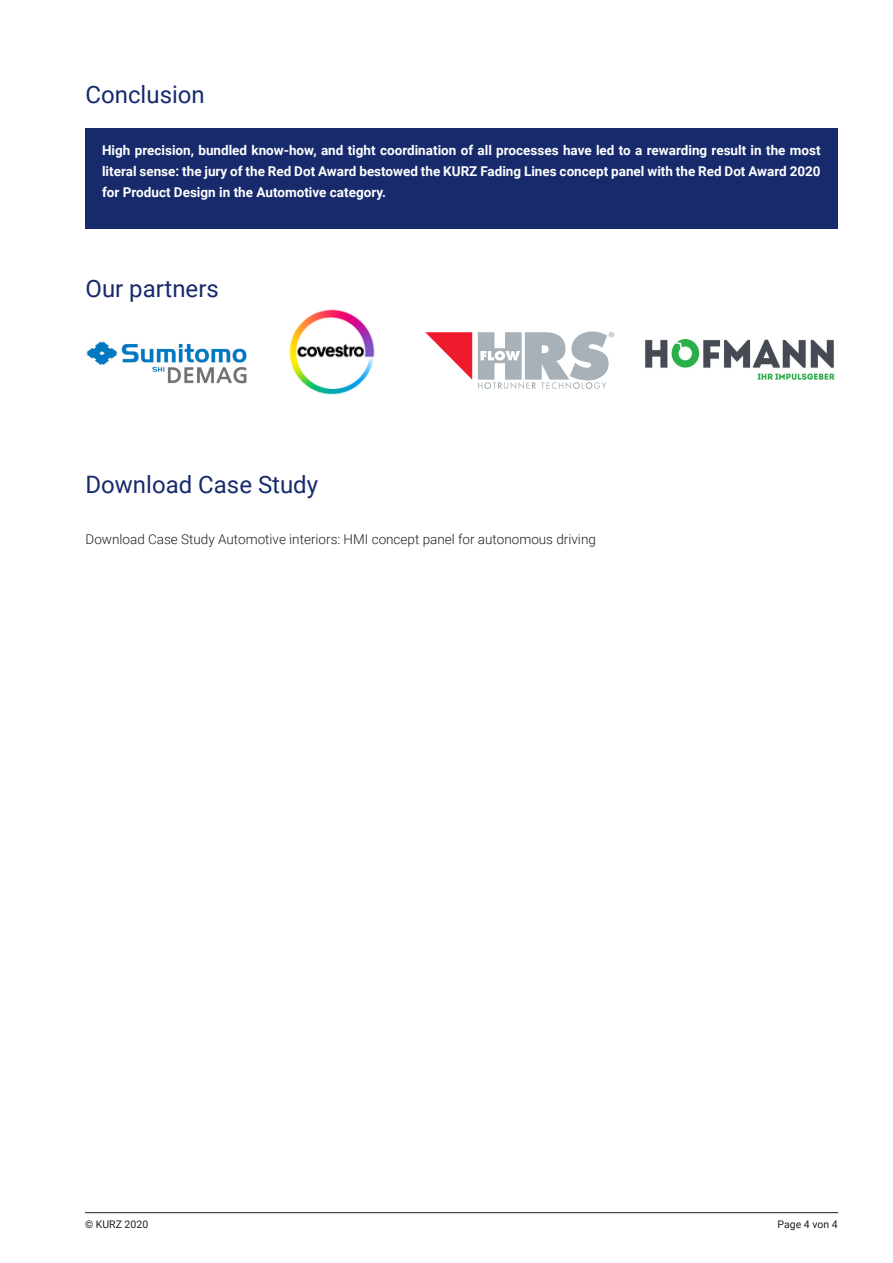
<style>
.page{position:relative;width:893px;height:1263px;background:#fff}
.page>*{position:absolute;margin:0;border:0;box-sizing:border-box;transform-origin:0 0}
.t1{font:24px "Roboto";color:#172a6c}
.Fließtext_fett{font:700 13.5px/21px "Roboto";color:#fff;text-align:justify}
.Fließtext{font:300 13.5px "Roboto";color:#231f20}
.Copyright{font:10.5px "Roboto";color:#231f20}
</style>
<div class="page">
<hr style="left:85px;top:1212px;width:753px;height:1px;background:#231f20">
<svg style="left:425px;top:332px;width:47px;height:48px"></svg>
<svg style="left:478px;top:331px;width:136px;height:58px"></svg>
<img style="left:645px;top:340px;width:189px;height:39px">
<img style="left:289px;top:309px;width:86px;height:86px">
<div style="left:85px;top:128px;width:753px;height:101px;background:#172a6c"></div>
<img style="left:86px;top:341px;width:161px;height:43px">
<p class="t1" style="left:86px;top:78px;width:121px">Conclusion</p>
<p class="Fließtext_fett" style="left:102px;top:139px;width:720px">High precision, bundled know-how, and tight coordination of all processes have led to a rewarding result in the most literal sense: the jury of the Red Dot Award bestowed the KURZ Fading Lines concept panel with the Red Dot Award 2020 for Product Design in the Automotive category.</p>
<p class="t1" style="left:86px;top:271px;width:135px">Our partners</p>
<p class="t1" style="left:86px;top:468px;width:234px">Download Case Study</p>
<p class="Fließtext" style="left:86px;top:530px;width:512px">Download Case Study Automotive interiors: HMI concept panel for autonomous driving</p>
<p class="Copyright" style="left:85px;top:1217px;width:65px">© KURZ 2020</p>
<p class="Copyright" style="left:778px;top:1217px;width:62px">Page 4 von 4</p>
</div>
